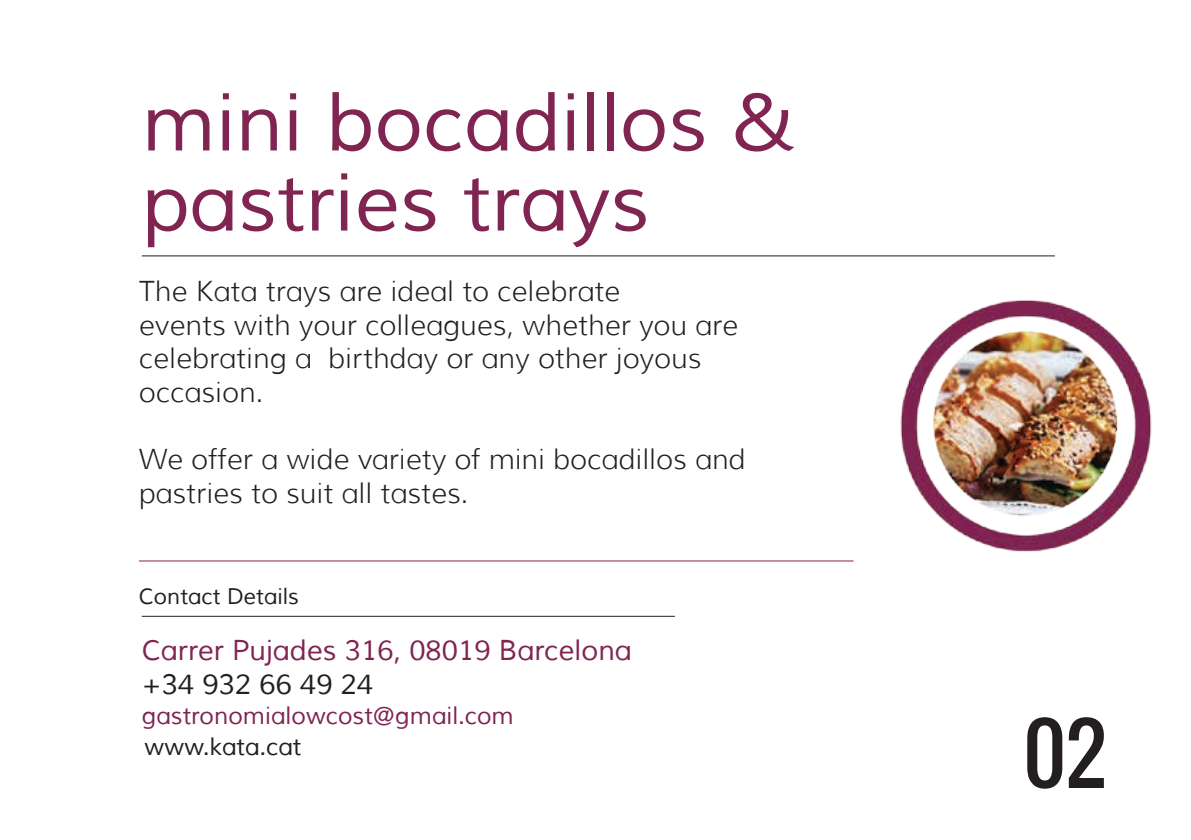
<style>
.page{position:relative;width:1191px;height:840px;background:#fff}
.page>*{position:absolute;margin:0;border:0;box-sizing:border-box;transform-origin:0 0}
.t1{font:80px/80px "Muli";color:#802451}
.t2{font:80px "Oswald";color:#231f20}
.t3{font:300 28px/33.6px "Muli";color:#231f20}
.t4{font:28px "Muli";color:#802451}
.t5{font:28px "Muli";color:#231f20}
.t6{font:24px "Muli";color:#802451}
.t7{font:24px "Muli";color:#231f20}
.t8{font:22px "Muli";color:#231f20}
</style>
<div class="page">
<hr style="left:142px;top:255px;width:912px;height:1px;background:#231f20">
<hr style="left:139px;top:560px;width:714px;height:1px;background:#802451">
<img style="left:900px;top:300px;width:252px;height:252px">
<hr style="left:142px;top:615px;width:533px;height:1px;background:#231f20">
<h1 class="t1" style="left:142px;top:84px;width:655px">mini bocadillos &amp; pastries trays</h1>
<p class="t3" style="left:139px;top:274px;width:600px">The Kata trays are ideal to celebrate<br>events with your colleagues, whether you are celebrating a birthday or any other joyous occasion.</p>
<p class="t3" style="left:139px;top:442px;width:608px">We offer a wide variety of mini bocadillos and pastries to suit all tastes.</p>
<p class="t8" style="left:139px;top:583px;width:162px">Contact Details</p>
<p class="t4" style="left:142px;top:632px;width:492px">Carrer Pujades 316, 08019 Barcelona</p>
<p class="t5" style="left:142px;top:666px;width:233px">+34 932 66 49 24</p>
<p class="t6" style="left:142px;top:700px;width:373px">gastronomialowcost@gmail.com</p>
<p class="t7" style="left:145px;top:731px;width:158px">www.kata.cat</p>
<h1 class="t2" style="left:1023px;top:692px;width:84px">02</h1>
</div>
